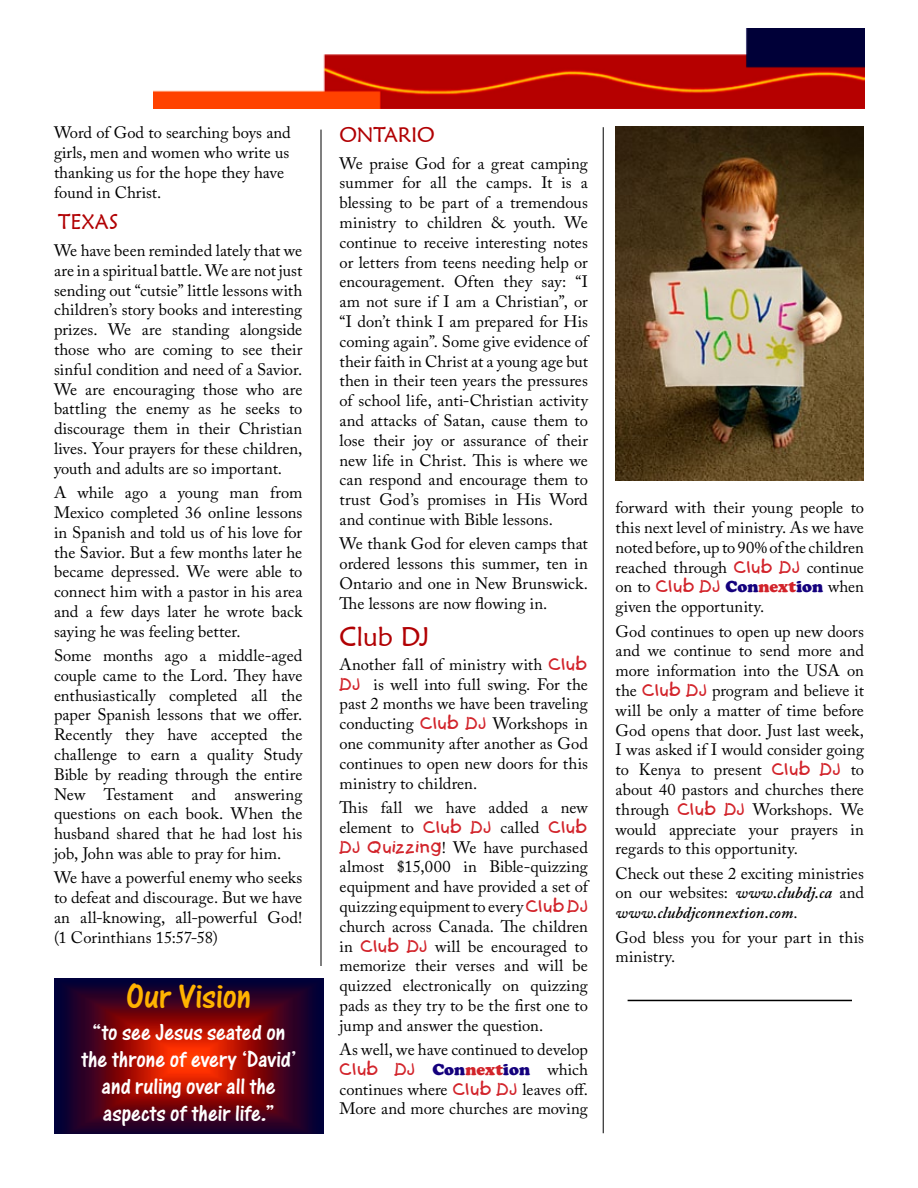
<style>
.page{position:relative;width:918px;height:1188px;background:#fff}
.page>*{position:absolute;margin:0;border:0;box-sizing:border-box;transform-origin:0 0}
.t1{font:36px "One Stroke Script Let Plain";color:#ffb300}
.t2{font:27px "Maiandra GD";letter-spacing:-.02em;color:#b10003}
.t3{font:24px/27px "One Stroke Script Let Plain";color:#fff;text-align:center}
.t4{font:21px "Maiandra GD";letter-spacing:-.01em;color:#b10003}
.t5{font:16.5px/19.8px "Adobe Caslon Pro";color:#000;text-align:justify}
.t6{font:16.5px "Kids Plain";letter-spacing:.015em;color:#d2232a}
.s1{font-family:"Kids Plain";color:#d2232a}
.s2{font-family:"Cooper";font-weight:900;color:#14007d}
.s3{font-family:"Cooper";font-weight:900}
.s4{font-family:"Adobe Caslon Pro";color:#000}
.s5{font-family:"Cooper";font-weight:900;color:#d2232a}
.s6{font-weight:600;font-style:italic}
</style>
<div class="page">
<hr style="left:321px;top:130px;width:1px;height:836px;background:#000">
<img style="left:154px;top:29px;width:711px;height:80px">
<img style="left:54px;top:979px;width:270px;height:155px">
<hr style="left:628px;top:1000px;width:224px;height:1px;background:#000">
<hr style="left:603px;top:127px;width:1px;height:1006px;background:#000">
<img style="left:616px;top:126px;width:248px;height:355px">
<p class="t5" style="left:54px;top:123px;width:238px;text-align:left">Word of God to searching boys and girls, men and women who write us thanking us for the hope they have found in Christ.</p>
<p class="t4" style="left:58px;top:209px;width:62px">TEXAS</p>
<p class="t5" style="left:54px;top:240px;width:250px">We have been reminded lately that we are in a spiritual battle. We are not just sending out “cutsie” little lessons with children’s story books and interesting prizes. We are standing alongside those who are coming to see their sinful condition and need of a Savior.<br>We are encouraging those who are battling the enemy as he seeks to discourage them in their Christian lives. Your prayers for these children, youth and adults are so important.</p>
<p class="t5" style="left:54px;top:483px;width:250px">A while ago a young man from Mexico completed 36 online lessons in Spanish and told us of his love for the Savior. But a few months later he became depressed. We were able to connect him with a pastor in his area and a few days later he wrote back saying he was feeling better.</p>
<p class="t5" style="left:54px;top:645px;width:250px">Some months ago a middle-aged couple came to the Lord. They have enthusiastically completed all the paper Spanish lessons that we offer.<br>Recently they have accepted the challenge to earn a quality Study Bible by reading through the entire New Testament and answering questions on each book. When the husband shared that he had lost his job, John was able to pray for him.</p>
<p class="t5" style="left:54px;top:868px;width:250px">We have a powerful enemy who seeks to defeat and discourage. But we have an all-knowing, all-powerful God! (1 Corinthians 15:57-58)</p>
<h1 class="t1" style="left:126px;top:976px;width:127px">Our Vision</h1>
<h3 class="t3" style="left:81px;top:1019px;width:217px">“to see Jesus seated on the throne of every ‘David’ and ruling over all the aspects of their life.”</h3>
<p class="t4" style="left:340px;top:122px;width:97px">ONTARIO</p>
<p class="t5" style="left:340px;top:153px;width:250px">We praise God for a great camping summer for all the camps. It is a blessing to be part of a tremendous ministry to children &amp; youth. We continue to receive interesting notes or letters from teens needing help or encouragement. Often they say: “I am not sure if I am a Christian”, or “I don’t think I am prepared for His coming again”. Some give evidence of their faith in Christ at a young age but then in their teen years the pressures of school life, anti-Christian activity and attacks of Satan, cause them to lose their joy or assurance of their new life in Christ. This is where we can respond and encourage them to trust God’s promises in His Word and continue with Bible lessons.</p>
<p class="t5" style="left:340px;top:534px;width:250px">We thank God for eleven camps that ordered lessons this summer, ten in Ontario and one in New Brunswick.<br>The lessons are now flowing in.</p>
<h2 class="t2" style="left:340px;top:620px;width:92px">Club DJ</h2>
<p class="t5" style="left:340px;top:654px;width:250px">Another fall of ministry with <span class="s1">Club DJ</span> is well into full swing. For the past 2 months we have been traveling conducting <span class="s1">Club DJ</span> Workshops in one community after another as God continues to open new doors for this ministry to children.</p>
<p class="t5" style="left:340px;top:797px;width:250px">This fall we have added a new element to <span class="s1">Club DJ</span> called <span class="s1">Club DJ Quizzing</span>! We have purchased almost $15,000 in Bible-quizzing equipment and have provided a set of quizzing equipment to every <span class="s1">Club DJ </span>church across Canada. The children in <span class="s1">Club DJ</span> will be encouraged to memorize their verses and will be quizzed electronically on quizzing pads as they try to be the first one to jump and answer the question.</p>
<p class="t5" style="left:340px;top:1039px;width:250px">As well, we have continued to develop</p>
<p class="t6" style="left:340px;top:1059px;width:250px">Club DJ <span class="s2">Con</span><span class="s3">next</span><span class="s2">ion</span> <span class="s4">which</span></p>
<p class="t5" style="left:340px;top:1079px;width:250px">continues where <span class="s1">Club DJ</span> leaves off.<br>More and more churches are moving</p>
<p class="t5" style="left:616px;top:498px;width:250px">forward with their young people to this next level of ministry. As we have noted before, up to 90% of the children reached through <span class="s1">Club DJ</span> continue on to <span class="s1">Club DJ</span> <span class="s2">Con</span><span class="s5">next</span><span class="s2">ion</span> when given the opportunity.</p>
<p class="t5" style="left:616px;top:621px;width:250px">God continues to open up new doors and we continue to send more and more information into the USA on the <span class="s1">Club DJ</span> program and believe it will be only a matter of time before God opens that door. Just last week, I was asked if I would consider going to Kenya to present <span class="s1">Club DJ</span> to about 40 pastors and churches there through <span class="s1">Club DJ</span> Workshops. We would appreciate your prayers in regards to this opportunity.</p>
<p class="t5" style="left:616px;top:863px;width:250px">Check out these 2 exciting ministries on our websites: <span class="s6">www.clubdj.ca</span> and <span class="s6">www.clubdjconnextion.com</span>.</p>
<p class="t5" style="left:616px;top:927px;width:250px">God bless you for your part in this ministry.</p>
</div>
